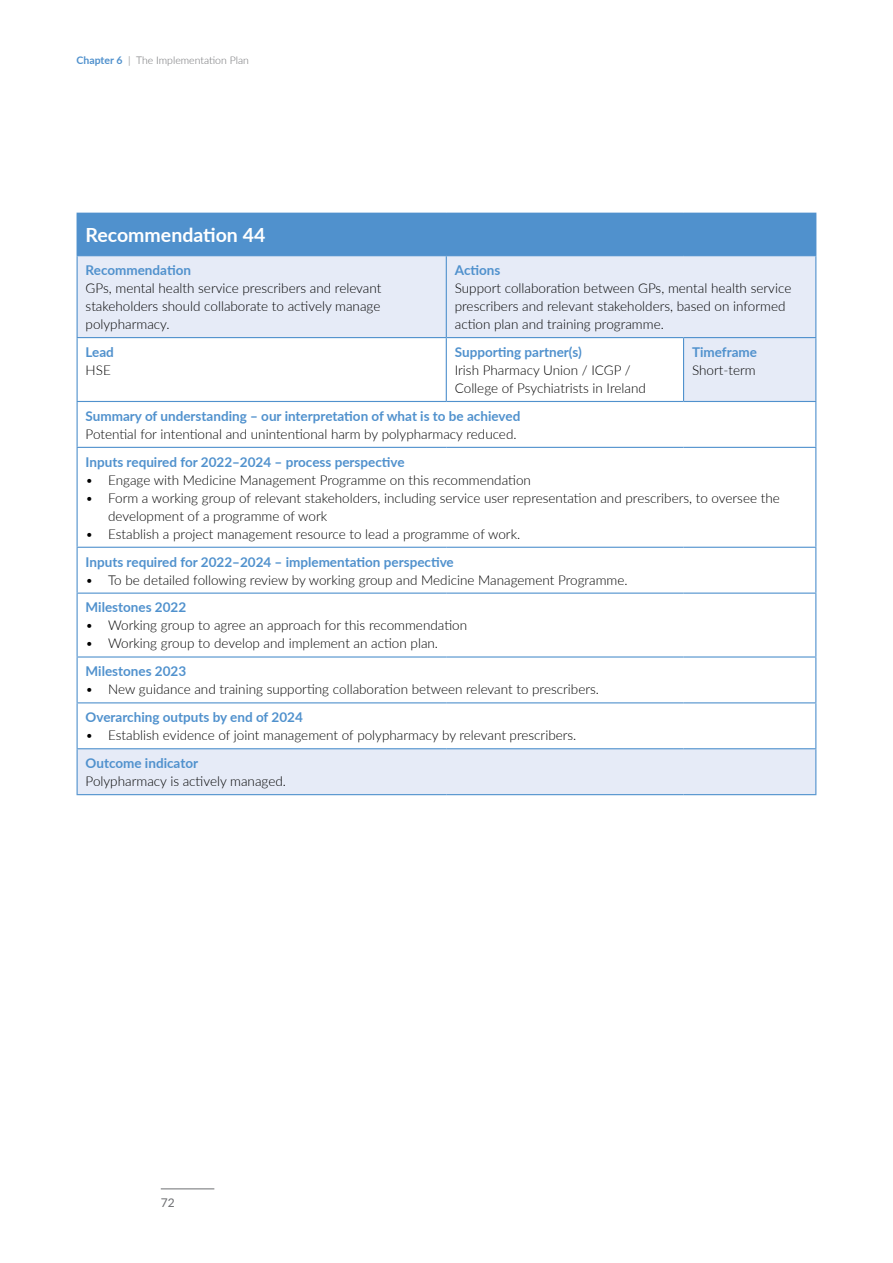
<style>
.page{position:relative;width:893px;height:1263px;background:#fff}
.page>*{position:absolute;margin:0;border:0;box-sizing:border-box;transform-origin:0 0}
.t1{font:700 19.5px "Lato";color:#fff}
.t2{font:300 13.5px/18px "Lato";color:#000}
.t3{font:700 13.5px "Lato";color:#5091cd}
.t4{font:12px "Lato";color:#6d6e71}
.t5{font:300 10.5px "Lato";color:#6d6e71}
.s1{font-weight:700;color:#5091cd}
</style>
<div class="page">
<hr style="left:161px;top:1188px;width:53px;height:1px;background:#6d6e71">
<div style="left:77px;top:213px;width:739px;height:43px;background:#5091cd"></div>
<svg style="left:78px;top:256px;width:737px;height:538px"></svg>
<hr style="left:77px;top:256px;width:1px;height:81px;background:#5091cd">
<hr style="left:446px;top:256px;width:1px;height:81px;background:#5091cd">
<hr style="left:815px;top:256px;width:1px;height:81px;background:#5091cd">
<hr style="left:77px;top:337px;width:369px;height:1px;background:#5091cd">
<hr style="left:77px;top:338px;width:1px;height:63px;background:#5091cd">
<hr style="left:684px;top:337px;width:132px;height:1px;background:#5091cd">
<hr style="left:815px;top:338px;width:1px;height:63px;background:#5091cd">
<hr style="left:77px;top:401px;width:369px;height:1px;background:#5091cd">
<hr style="left:77px;top:402px;width:1px;height:45px;background:#5091cd">
<hr style="left:684px;top:401px;width:132px;height:1px;background:#5091cd">
<hr style="left:815px;top:402px;width:1px;height:45px;background:#5091cd">
<hr style="left:77px;top:447px;width:369px;height:1px;background:#5091cd">
<hr style="left:77px;top:448px;width:1px;height:99px;background:#5091cd">
<hr style="left:446px;top:447px;width:238px;height:1px;background:#5091cd">
<hr style="left:684px;top:447px;width:132px;height:1px;background:#5091cd">
<hr style="left:815px;top:448px;width:1px;height:99px;background:#5091cd">
<hr style="left:77px;top:547px;width:369px;height:1px;background:#5091cd">
<hr style="left:77px;top:548px;width:1px;height:44px;background:#5091cd">
<hr style="left:446px;top:547px;width:238px;height:1px;background:#5091cd">
<hr style="left:684px;top:547px;width:132px;height:1px;background:#5091cd">
<hr style="left:815px;top:548px;width:1px;height:44px;background:#5091cd">
<hr style="left:77px;top:592px;width:369px;height:2px;background:#5091cd">
<hr style="left:77px;top:594px;width:1px;height:62px;background:#5091cd">
<hr style="left:446px;top:592px;width:238px;height:2px;background:#5091cd">
<hr style="left:684px;top:592px;width:132px;height:2px;background:#5091cd">
<hr style="left:815px;top:594px;width:1px;height:62px;background:#5091cd">
<hr style="left:77px;top:656px;width:369px;height:1px;background:#5091cd">
<hr style="left:77px;top:657px;width:1px;height:45px;background:#5091cd">
<hr style="left:446px;top:656px;width:238px;height:1px;background:#5091cd">
<hr style="left:684px;top:656px;width:132px;height:1px;background:#5091cd">
<hr style="left:815px;top:657px;width:1px;height:45px;background:#5091cd">
<hr style="left:77px;top:702px;width:369px;height:1px;background:#5091cd">
<hr style="left:77px;top:703px;width:1px;height:45px;background:#5091cd">
<hr style="left:446px;top:702px;width:238px;height:1px;background:#5091cd">
<hr style="left:684px;top:702px;width:132px;height:1px;background:#5091cd">
<hr style="left:815px;top:703px;width:1px;height:45px;background:#5091cd">
<hr style="left:77px;top:748px;width:369px;height:1px;background:#5091cd">
<hr style="left:77px;top:749px;width:1px;height:45px;background:#5091cd">
<hr style="left:446px;top:748px;width:238px;height:1px;background:#5091cd">
<hr style="left:684px;top:748px;width:132px;height:1px;background:#5091cd">
<hr style="left:815px;top:749px;width:1px;height:45px;background:#5091cd">
<hr style="left:77px;top:794px;width:369px;height:1px;background:#5091cd">
<hr style="left:446px;top:794px;width:238px;height:1px;background:#5091cd">
<hr style="left:684px;top:794px;width:132px;height:1px;background:#5091cd">
<hr style="left:446px;top:337px;width:238px;height:1px;background:#5091cd">
<hr style="left:446px;top:338px;width:1px;height:63px;background:#5091cd">
<hr style="left:683px;top:338px;width:1px;height:63px;background:#5091cd">
<hr style="left:446px;top:401px;width:238px;height:1px;background:#5091cd">
<p class="t5" style="left:77px;top:53px;width:174px"><span class="s1">Chapter 6</span> | The Implementation Plan</p>
<h1 class="t1" style="left:86px;top:221px;width:181px">Recommendation 44</h1>
<p class="t3" style="left:86px;top:260px;width:107px">Recommendation</p>
<p class="t2" style="left:86px;top:279px;width:297px;text-align:justify">GPs, mental health service prescribers and relevant stakeholders should collaborate to actively manage polypharmacy.</p>
<p class="t3" style="left:86px;top:342px;width:30px">Lead</p>
<p class="t2" style="left:86px;top:361px;width:27px">HSE</p>
<p class="t3" style="left:455px;top:260px;width:47px">Actions</p>
<p class="t2" style="left:455px;top:279px;width:338px">Support collaboration between GPs, mental health service prescribers and relevant stakeholders, based on informed action plan and training programme.</p>
<p class="t3" style="left:455px;top:342px;width:128px">Supporting partner(s)</p>
<p class="t2" style="left:455px;top:361px;width:193px">Irish Pharmacy Union / ICGP /<br>College of Psychiatrists in Ireland</p>
<p class="t3" style="left:692px;top:342px;width:67px">Timeframe</p>
<p class="t2" style="left:692px;top:361px;width:65px">Short-term</p>
<p class="t3" style="left:86px;top:406px;width:436px">Summary of understanding – our interpretation of what is to be achieved</p>
<p class="t2" style="left:86px;top:424px;width:432px">Potential for intentional and unintentional harm by polypharmacy reduced.</p>
<p class="t3" style="left:86px;top:452px;width:321px">Inputs required for 2022–2024 – process perspective</p>
<p class="t2" style="left:86px;top:470px;width:447px">• Engage with Medicine Management Programme on this recommendation</p>
<p class="t2" style="left:108px;top:488px;width:673px;text-indent:-23px">• Form a working group of relevant stakeholders, including service user representation and prescribers, to oversee the development of a programme of work</p>
<p class="t2" style="left:86px;top:524px;width:436px">• Establish a project management resource to lead a programme of work.</p>
<p class="t3" style="left:86px;top:552px;width:370px">Inputs required for 2022–2024 – implementation perspective</p>
<p class="t2" style="left:86px;top:570px;width:543px">• To be detailed following review by working group and Medicine Management Programme.</p>
<p class="t3" style="left:86px;top:598px;width:102px">Milestones 2022</p>
<p class="t2" style="left:86px;top:616px;width:383px">• Working group to agree an approach for this recommendation</p>
<p class="t2" style="left:86px;top:634px;width:354px">• Working group to develop and implement an action plan.</p>
<p class="t3" style="left:86px;top:661px;width:102px">Milestones 2023</p>
<p class="t2" style="left:86px;top:680px;width:515px">• New guidance and training supporting collaboration between relevant to prescribers.</p>
<p class="t3" style="left:86px;top:707px;width:219px">Overarching outputs by end of 2024</p>
<p class="t2" style="left:86px;top:726px;width:492px">• Establish evidence of joint management of polypharmacy by relevant prescribers.</p>
<p class="t3" style="left:86px;top:753px;width:114px">Outcome indicator</p>
<p class="t2" style="left:86px;top:772px;width:202px">Polypharmacy is actively managed.</p>
<p class="t4" style="left:161px;top:1194px;width:15px">72</p>
</div>
